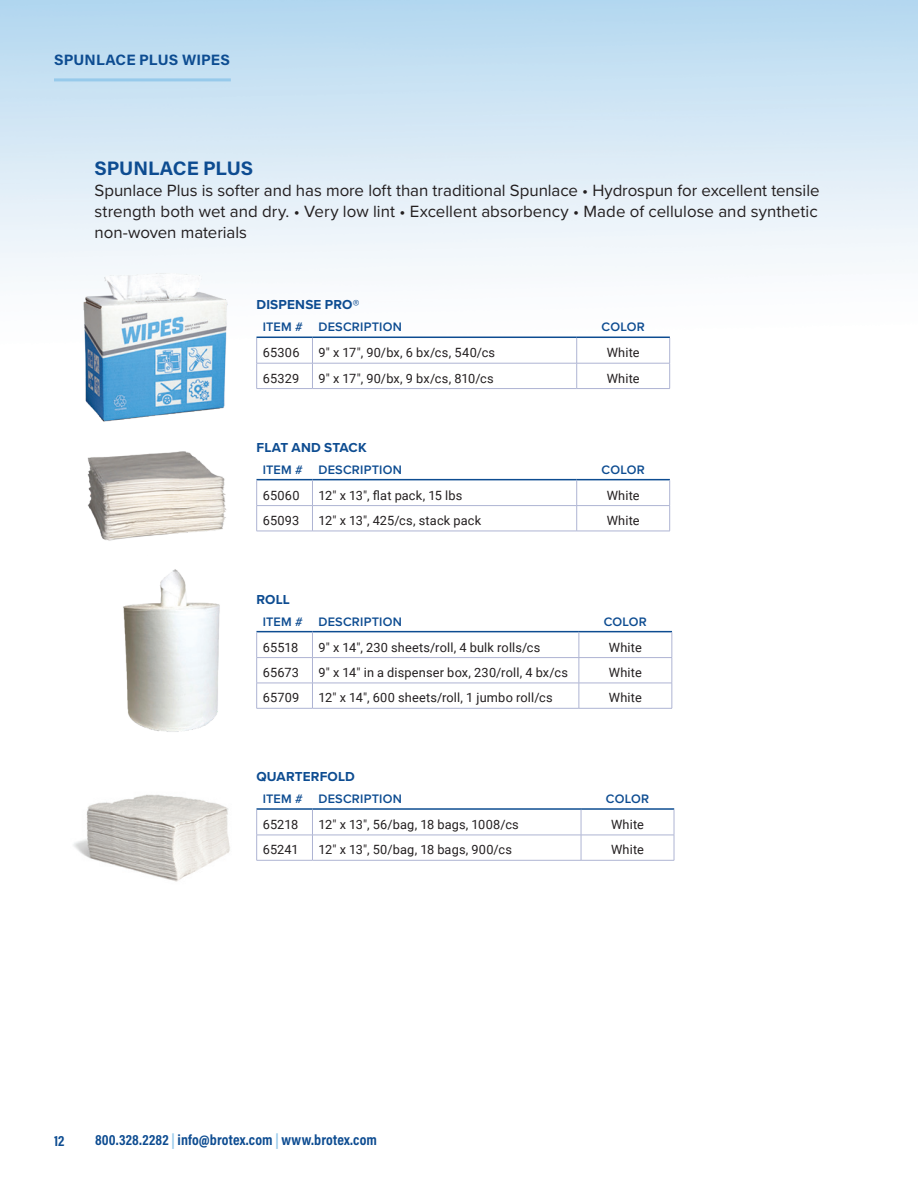
<style>
.page{position:relative;width:918px;height:1188px;background:#fff}
.page>*{position:absolute;margin:0;border:0;box-sizing:border-box;transform-origin:0 0}
.Headline{font:700 19.5px "Acumin Pro";letter-spacing:-.005em;color:#0d4c91}
.Body_copy{font:16.8px/21px "Proxima Nova";color:#231f20;text-align:justify}
.t1{font:700 15px "Acumin Pro Cond";letter-spacing:.01em;color:#0d4c91}
.t2{font:700 15px "Acumin Pro";letter-spacing:.01em;color:#0d4c91}
.Table_Header__1{font:700 13.5px "Proxima Nova";letter-spacing:.015em;color:#0d4c91}
.ITEM_DESCRIPTION_Table_Body{font:12.75px "Roboto";letter-spacing:.01em;color:#231f20}
.ITEM_DESCRIPTION_Table_Headers{font:600 12.75px "Proxima Nova";letter-spacing:.02em;color:#0d4c91}
.COLOR_WEIGHT__Table_Body{font:12.75px "Roboto";letter-spacing:.015em;color:#231f20}
.Color_Weight_LBS_QTY_Table_Headers{font:600 12.75px "Proxima Nova";letter-spacing:.01em;color:#0d4c91}
.s1{color:#97caeb}
</style>
<div class="page">
<hr style="left:256px;top:337px;width:56px;height:1px;background:#0d4c91">
<hr style="left:312px;top:337px;width:265px;height:1px;background:#0d4c91">
<hr style="left:577px;top:337px;width:93px;height:1px;background:#0d4c91">
<hr style="left:256px;top:363px;width:56px;height:1px;background:#aeb4d3">
<hr style="left:312px;top:363px;width:265px;height:1px;background:#aeb4d3">
<svg style="left:312px;top:338px;width:1px;height:50px"></svg>
<hr style="left:577px;top:363px;width:93px;height:1px;background:#aeb4d3">
<svg style="left:576px;top:338px;width:1px;height:50px"></svg>
<svg style="left:669px;top:338px;width:1px;height:50px"></svg>
<hr style="left:256px;top:388px;width:56px;height:1px;background:#aeb4d3">
<hr style="left:312px;top:388px;width:265px;height:1px;background:#aeb4d3">
<hr style="left:577px;top:388px;width:93px;height:1px;background:#aeb4d3">
<svg style="left:256px;top:338px;width:1px;height:50px"></svg>
<hr style="left:256px;top:479px;width:56px;height:1px;background:#0d4c91">
<hr style="left:312px;top:479px;width:265px;height:1px;background:#0d4c91">
<hr style="left:577px;top:479px;width:93px;height:1px;background:#0d4c91">
<hr style="left:256px;top:505px;width:56px;height:1px;background:#aeb4d3">
<hr style="left:312px;top:505px;width:265px;height:1px;background:#aeb4d3">
<svg style="left:312px;top:480px;width:1px;height:51px"></svg>
<hr style="left:577px;top:505px;width:93px;height:1px;background:#aeb4d3">
<svg style="left:576px;top:480px;width:1px;height:51px"></svg>
<svg style="left:669px;top:480px;width:1px;height:51px"></svg>
<hr style="left:256px;top:531px;width:56px;height:1px;background:#aeb4d3">
<hr style="left:312px;top:531px;width:265px;height:1px;background:#aeb4d3">
<hr style="left:577px;top:531px;width:93px;height:1px;background:#aeb4d3">
<svg style="left:256px;top:480px;width:1px;height:51px"></svg>
<hr style="left:256px;top:631px;width:56px;height:1px;background:#0d4c91">
<hr style="left:312px;top:631px;width:267px;height:1px;background:#0d4c91">
<hr style="left:579px;top:631px;width:93px;height:1px;background:#0d4c91">
<hr style="left:256px;top:657px;width:56px;height:1px;background:#aeb4d3">
<hr style="left:312px;top:657px;width:267px;height:1px;background:#aeb4d3">
<hr style="left:579px;top:657px;width:93px;height:1px;background:#aeb4d3">
<hr style="left:256px;top:683px;width:56px;height:1px;background:#aeb4d3">
<hr style="left:312px;top:683px;width:267px;height:1px;background:#aeb4d3">
<svg style="left:312px;top:632px;width:1px;height:76px"></svg>
<hr style="left:579px;top:683px;width:93px;height:1px;background:#aeb4d3">
<svg style="left:579px;top:632px;width:1px;height:76px"></svg>
<svg style="left:672px;top:632px;width:1px;height:76px"></svg>
<hr style="left:256px;top:708px;width:56px;height:1px;background:#aeb4d3">
<hr style="left:312px;top:708px;width:267px;height:1px;background:#aeb4d3">
<hr style="left:579px;top:708px;width:93px;height:1px;background:#aeb4d3">
<svg style="left:256px;top:632px;width:1px;height:76px"></svg>
<hr style="left:256px;top:808px;width:56px;height:2px;background:#0d4c91">
<hr style="left:312px;top:808px;width:269px;height:2px;background:#0d4c91">
<hr style="left:581px;top:808px;width:93px;height:2px;background:#0d4c91">
<hr style="left:256px;top:835px;width:56px;height:1px;background:#aeb4d3">
<hr style="left:312px;top:835px;width:269px;height:1px;background:#aeb4d3">
<svg style="left:312px;top:810px;width:1px;height:50px"></svg>
<hr style="left:581px;top:835px;width:93px;height:1px;background:#aeb4d3">
<svg style="left:581px;top:810px;width:1px;height:50px"></svg>
<svg style="left:674px;top:810px;width:1px;height:50px"></svg>
<hr style="left:256px;top:860px;width:56px;height:1px;background:#aeb4d3">
<hr style="left:312px;top:860px;width:269px;height:1px;background:#aeb4d3">
<hr style="left:581px;top:860px;width:93px;height:1px;background:#aeb4d3">
<svg style="left:256px;top:810px;width:1px;height:50px"></svg>
<hr style="left:54px;top:78px;width:177px;height:3px;background:#97caeb">
<img style="left:39px;top:260px;width:192px;height:162px">
<img style="left:72px;top:792px;width:160px;height:90px">
<img style="left:123px;top:569px;width:97px;height:163px">
<img style="left:87px;top:451px;width:140px;height:90px">
<p class="t2" style="left:54px;top:49px;width:178px">SPUNLACE PLUS WIPES</p>
<p class="Headline" style="left:94px;top:155px;width:160px">SPUNLACE PLUS</p>
<p class="Body_copy" style="left:94px;top:179px;width:727px">Spunlace Plus is softer and has more loft than traditional Spunlace • Hydrospun for excellent tensile strength both wet and dry. • Very low lint • Excellent absorbency • Made of cellulose and synthetic non-woven materials</p>
<p class="Table_Header__1" style="left:256px;top:295px;width:104px">DISPENSE PRO®</p>
<p class="ITEM_DESCRIPTION_Table_Headers" style="left:263px;top:318px;width:42px">ITEM #</p>
<p class="ITEM_DESCRIPTION_Table_Headers" style="left:318px;top:318px;width:85px">DESCRIPTION</p>
<p class="Color_Weight_LBS_QTY_Table_Headers" style="left:602px;top:318px;width:45px">COLOR</p>
<p class="ITEM_DESCRIPTION_Table_Body" style="left:263px;top:344px;width:38px">65306</p>
<p class="ITEM_DESCRIPTION_Table_Body" style="left:318px;top:344px;width:178px">9" x 17", 90/bx, 6 bx/cs, 540/cs</p>
<p class="COLOR_WEIGHT__Table_Body" style="left:607px;top:344px;width:35px">White</p>
<p class="ITEM_DESCRIPTION_Table_Body" style="left:263px;top:369px;width:38px">65329</p>
<p class="ITEM_DESCRIPTION_Table_Body" style="left:318px;top:369px;width:177px">9" x 17", 90/bx, 9 bx/cs, 810/cs</p>
<p class="COLOR_WEIGHT__Table_Body" style="left:607px;top:369px;width:35px">White</p>
<p class="Table_Header__1" style="left:256px;top:437px;width:112px">FLAT AND STACK</p>
<p class="ITEM_DESCRIPTION_Table_Headers" style="left:263px;top:460px;width:42px">ITEM #</p>
<p class="ITEM_DESCRIPTION_Table_Headers" style="left:318px;top:460px;width:85px">DESCRIPTION</p>
<p class="Color_Weight_LBS_QTY_Table_Headers" style="left:602px;top:460px;width:45px">COLOR</p>
<p class="ITEM_DESCRIPTION_Table_Body" style="left:263px;top:486px;width:38px">65060</p>
<p class="ITEM_DESCRIPTION_Table_Body" style="left:318px;top:486px;width:145px">12" x 13", flat pack, 15 lbs</p>
<p class="COLOR_WEIGHT__Table_Body" style="left:607px;top:486px;width:35px">White</p>
<p class="ITEM_DESCRIPTION_Table_Body" style="left:263px;top:511px;width:38px">65093</p>
<p class="ITEM_DESCRIPTION_Table_Body" style="left:318px;top:511px;width:164px">12" x 13", 425/cs, stack pack</p>
<p class="COLOR_WEIGHT__Table_Body" style="left:607px;top:511px;width:35px">White</p>
<p class="Table_Header__1" style="left:256px;top:589px;width:35px">ROLL</p>
<p class="ITEM_DESCRIPTION_Table_Headers" style="left:263px;top:612px;width:42px">ITEM #</p>
<p class="ITEM_DESCRIPTION_Table_Headers" style="left:318px;top:612px;width:85px">DESCRIPTION</p>
<p class="Color_Weight_LBS_QTY_Table_Headers" style="left:604px;top:612px;width:45px">COLOR</p>
<p class="ITEM_DESCRIPTION_Table_Body" style="left:263px;top:638px;width:37px">65518</p>
<p class="ITEM_DESCRIPTION_Table_Body" style="left:318px;top:638px;width:223px">9" x 14", 230 sheets/roll, 4 bulk rolls/cs</p>
<p class="COLOR_WEIGHT__Table_Body" style="left:609px;top:638px;width:35px">White</p>
<p class="ITEM_DESCRIPTION_Table_Body" style="left:263px;top:663px;width:38px">65673</p>
<p class="ITEM_DESCRIPTION_Table_Body" style="left:318px;top:663px;width:251px">9" x 14" in a dispenser box, 230/roll, 4 bx/cs</p>
<p class="COLOR_WEIGHT__Table_Body" style="left:609px;top:663px;width:35px">White</p>
<p class="ITEM_DESCRIPTION_Table_Body" style="left:263px;top:689px;width:38px">65709</p>
<p class="ITEM_DESCRIPTION_Table_Body" style="left:318px;top:689px;width:236px">12" x 14", 600 sheets/roll, 1 jumbo roll/cs</p>
<p class="COLOR_WEIGHT__Table_Body" style="left:609px;top:689px;width:35px">White</p>
<p class="Table_Header__1" style="left:256px;top:766px;width:100px">QUARTERFOLD</p>
<p class="ITEM_DESCRIPTION_Table_Headers" style="left:263px;top:789px;width:42px">ITEM #</p>
<p class="ITEM_DESCRIPTION_Table_Headers" style="left:318px;top:789px;width:85px">DESCRIPTION</p>
<p class="Color_Weight_LBS_QTY_Table_Headers" style="left:606px;top:789px;width:45px">COLOR</p>
<p class="ITEM_DESCRIPTION_Table_Body" style="left:263px;top:815px;width:37px">65218</p>
<p class="ITEM_DESCRIPTION_Table_Body" style="left:318px;top:815px;width:202px">12" x 13", 56/bag, 18 bags, 1008/cs</p>
<p class="COLOR_WEIGHT__Table_Body" style="left:611px;top:815px;width:35px">White</p>
<p class="ITEM_DESCRIPTION_Table_Body" style="left:263px;top:841px;width:37px">65241</p>
<p class="ITEM_DESCRIPTION_Table_Body" style="left:318px;top:841px;width:195px">12" x 13", 50/bag, 18 bags, 900/cs</p>
<p class="COLOR_WEIGHT__Table_Body" style="left:611px;top:841px;width:35px">White</p>
<p class="t1" style="left:54px;top:1131px;width:12px">12</p>
<p class="t1" style="left:95px;top:1130px;width:283px">800.328.2282 <span class="s1">|</span> info@brotex.com <span class="s1">|</span> www.brotex.com</p>
</div>
